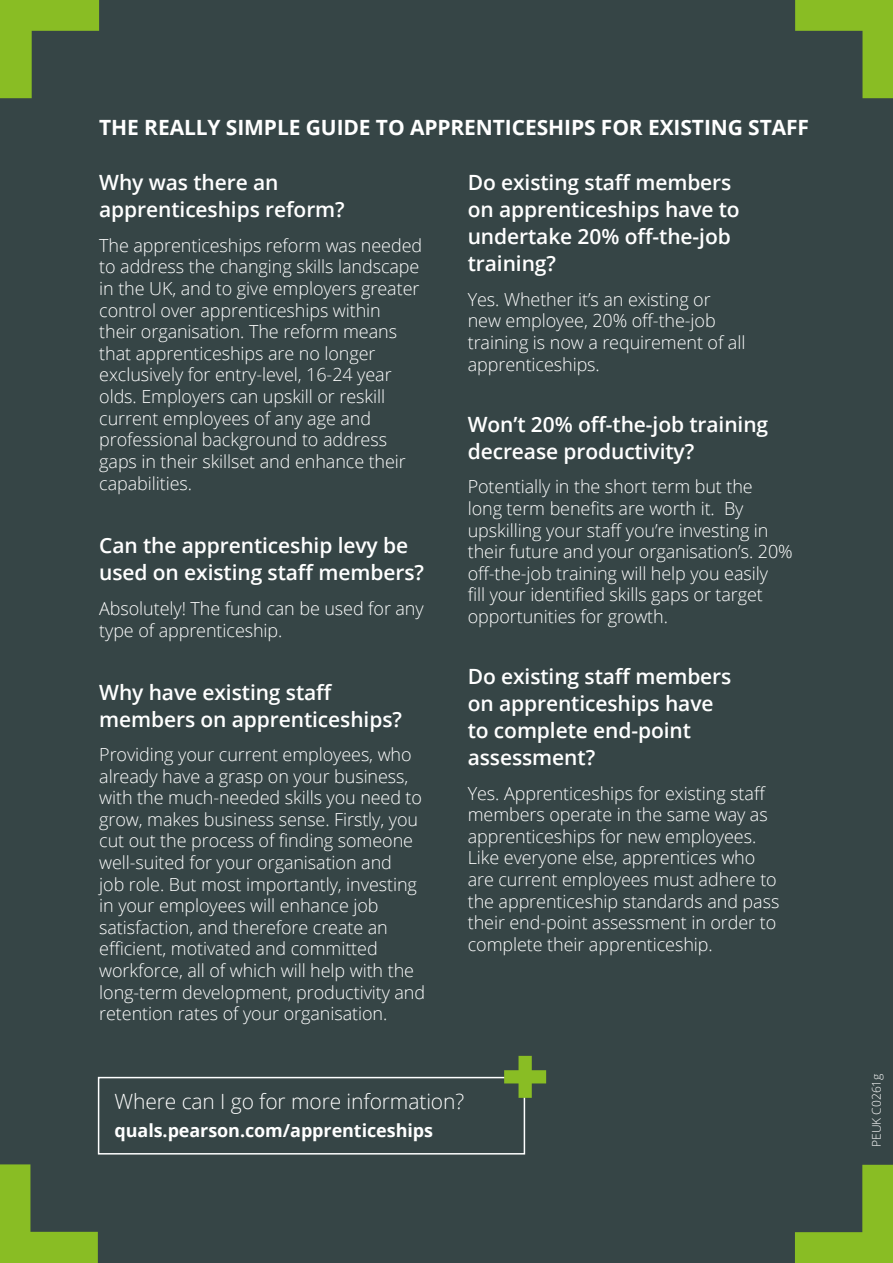
<style>
.page{position:relative;width:893px;height:1263px;background:#364546}
.page>*{position:absolute;margin:0;border:0;box-sizing:border-box;transform-origin:0 0}
.t1{font:600 21px/27px "Open Sans";letter-spacing:-.005em;color:#fff}
.t2{font:700 21px "Open Sans";letter-spacing:-.005em;color:#fff}
.t3{font:300 21px "Open Sans";letter-spacing:-.005em;color:#fff}
.t4{font:300 18px/21.6px "Open Sans";letter-spacing:-.005em;color:#fff}
.t5{font:700 18px "Open Sans";letter-spacing:-.005em;color:#fff}
.t6{font:300 12px "Open Sans";color:#fff}
</style>
<div class="page">
<svg style="left:0;top:0;width:99px;height:98px"></svg>
<svg style="left:795px;top:0;width:98px;height:98px"></svg>
<svg style="left:0;top:1164px;width:98px;height:99px"></svg>
<svg style="left:795px;top:1165px;width:98px;height:98px"></svg>
<div style="left:98px;top:1077px;width:427px;height:77px;border:2px solid #fff"></div>
<svg style="left:504px;top:1056px;width:42px;height:42px"></svg>
<p class="t2" style="left:99px;top:113px;width:711px">THE REALLY SIMPLE GUIDE TO APPRENTICESHIPS FOR EXISTING STAFF</p>
<p class="t1" style="left:468px;top:169px;width:274px">Do existing staff members on apprenticeships have to undertake 20% off-the-job training?</p>
<p class="t4" style="left:468px;top:288px;width:279px">Yes. Whether it’s an existing or new employee, 20% off-the-job training is now a requirement of all apprenticeships.</p>
<p class="t1" style="left:99px;top:169px;width:247px">Why was there an apprenticeships reform?</p>
<p class="t4" style="left:99px;top:234px;width:324px">The apprenticeships reform was needed to address the changing skills landscape in the UK, and to give employers greater control over apprenticeships within their organisation. The reform means that apprenticeships are no longer exclusively for entry-level, 16-24 year olds. Employers can upskill or reskill current employees of any age and professional background to address gaps in their skillset and enhance their capabilities.</p>
<p class="t1" style="left:468px;top:410px;width:302px">Won’t 20% off-the-job training decrease productivity?</p>
<p class="t4" style="left:468px;top:475px;width:327px">Potentially in the short term but the<br>long term benefits are worth it. By upskilling your staff you’re investing in their future and your organisation’s. 20% off-the-job training will help you easily<br>fill your identified skills gaps or target opportunities for growth.</p>
<p class="t1" style="left:99px;top:531px;width:326px">Can the apprenticeship levy be used on existing staff members?</p>
<p class="t4" style="left:99px;top:597px;width:326px;line-height:22.5px">Absolutely! The fund can be used for any type of apprenticeship.</p>
<p class="t1" style="left:99px;top:678px;width:304px">Why have existing staff members on apprenticeships?</p>
<p class="t4" style="left:99px;top:743px;width:327px">Providing your current employees, who already have a grasp on your business, with the much-needed skills you need to grow, makes business sense. Firstly, you cut out the process of finding someone well-suited for your organisation and<br>job role. But most importantly, investing in your employees will enhance job satisfaction, and therefore create an efficient, motivated and committed workforce, all of which will help with the long-term development, productivity and retention rates of your organisation.</p>
<p class="t1" style="left:468px;top:663px;width:265px">Do existing staff members on apprenticeships have to complete end-point assessment?</p>
<p class="t4" style="left:468px;top:782px;width:313px">Yes. Apprenticeships for existing staff members operate in the same way as apprenticeships for new employees.<br>Like everyone else, apprentices who are current employees must adhere to the apprenticeship standards and pass their end-point assessment in order to complete their apprenticeship.</p>
<p class="t3" style="left:115px;top:1087px;width:351px">Where can I go for more information?</p>
<p class="t5" style="left:115px;top:1118px;width:320px">quals.pearson.com/apprenticeships</p>
<p class="t6" style="left:868px;top:1147px;width:75px;rotate:-90deg">PEUK C0261g</p>
</div>
